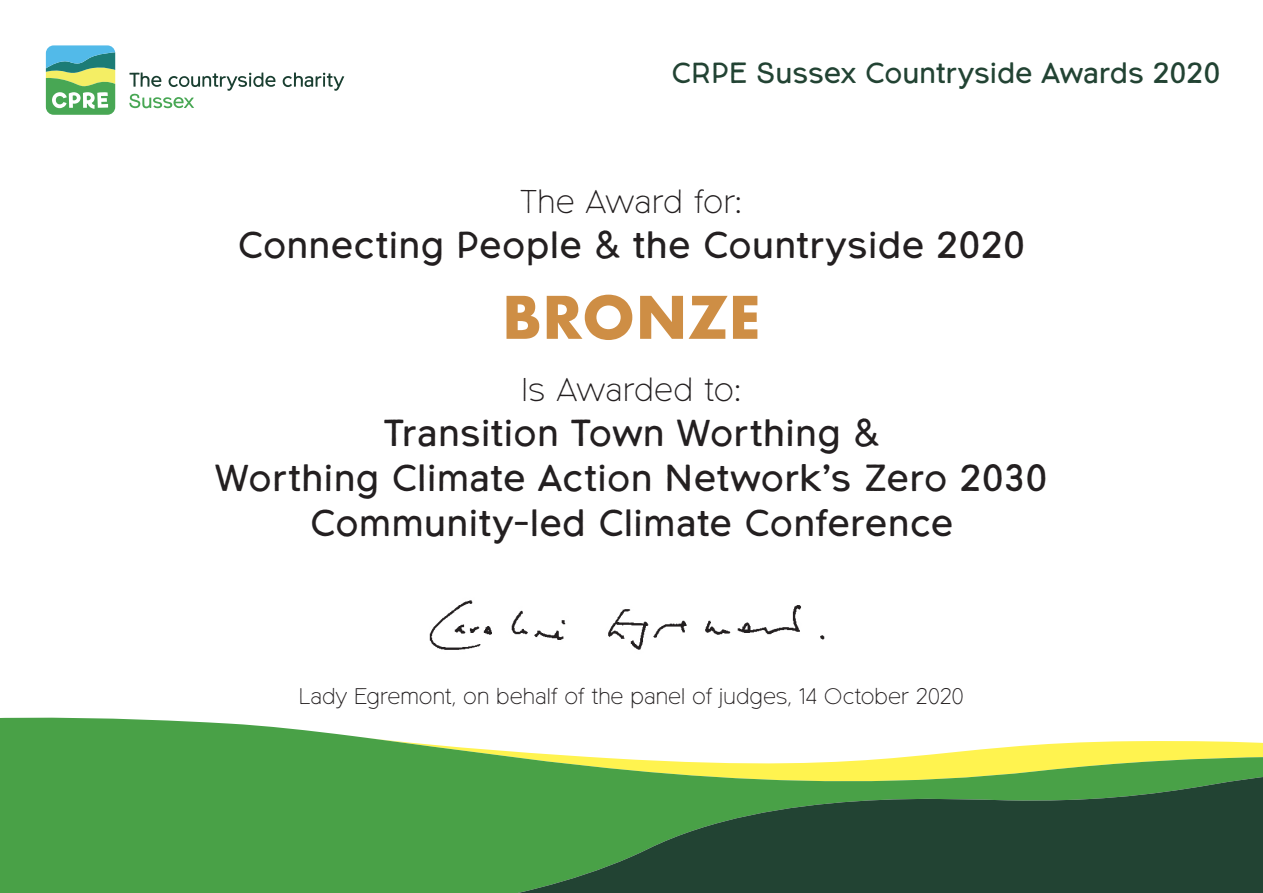
<style>
.page{position:relative;width:1263px;height:893px;background:#fff}
.page>*{position:absolute;margin:0;border:0;box-sizing:border-box;transform-origin:0 0}
.t1{font:700 57px "Futura";letter-spacing:.005em;color:#ce8e45}
.t2{font:37.5px/45px "Northwoods";letter-spacing:.015em;color:#231f20;text-align:center}
.t3{font:100 33px "Northwoods";letter-spacing:.01em;color:#231f20}
.t4{font:29.1px "Northwoods";letter-spacing:.005em;color:#224333}
.t5{font:100 22.65px "Northwoods";color:#231f20}
.s1{font-size:42px}
</style>
<div class="page">
<svg style="left:283px;top:73px;width:61px;height:18px"></svg>
<svg style="left:46px;top:45px;width:69px;height:70px;background:#77bb8f"></svg>
<svg style="left:129px;top:72px;width:146px;height:36px"></svg>
<svg style="left:0;top:717px;width:1263px;height:176px;fill:#49a147"></svg>
<svg style="left:452px;top:776px;width:811px;height:117px;background:#33683b"></svg>
<img style="left:429px;top:600px;width:396px;height:50px">
<p class="t4" style="left:671px;top:56px;width:550px">CRPE Sussex Countryside Awards 2020</p>
<p class="t3" style="left:521px;top:183px;width:223px">The Award for<span class="s1">:</span></p>
<p class="t2" style="left:238px;top:224px;width:789px">Connecting People &amp; the Countryside 2020</p>
<h1 class="t1" style="left:502px;top:276px;width:260px">BRONZE</h1>
<p class="t3" style="left:521px;top:371px;width:222px">Is Awarded to<span class="s1">:</span></p>
<p class="t2" style="left:216px;top:412px;width:833px">Transition Town Worthing &amp;<br>Worthing Climate Action Network’s Zero 2030<br>Community-led Climate Conference</p>
<p class="t5" style="left:299px;top:684px;width:667px">Lady Egremont, on behalf of the panel of judges, 14 October 2020</p>
</div>
